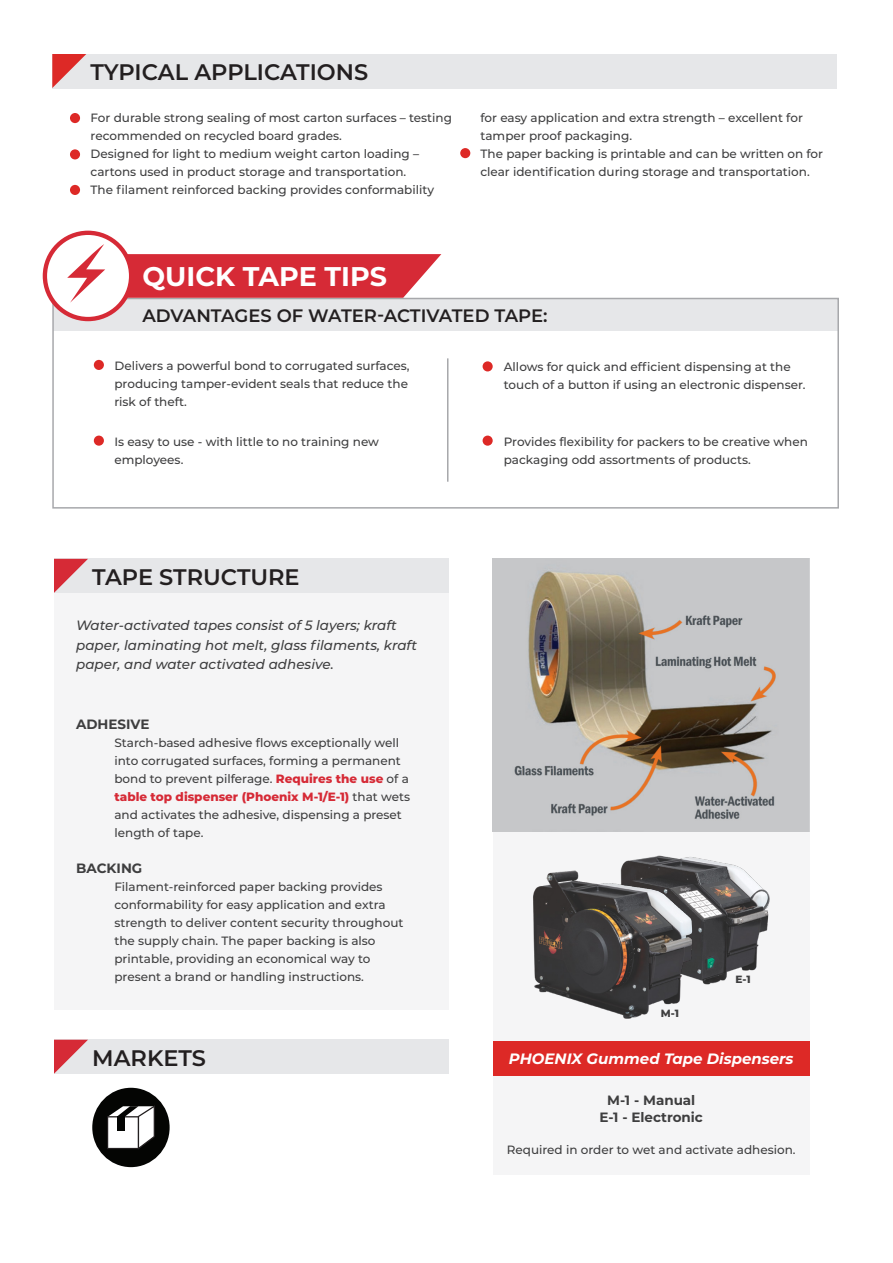
<style>
.page{position:relative;width:893px;height:1263px;background:#fff}
.page>*{position:absolute;margin:0;border:0;box-sizing:border-box;transform-origin:0 0}
.t1{font:700 27px "Montserrat";color:#fff}
.t2{font:600 22.5px "Montserrat";color:#231f20}
.t3{font:600 18px "Montserrat";letter-spacing:-.005em;color:#231f20}
.t4{font:italic 700 15px "Montserrat";color:#fff}
.t5{font:italic 500 13.5px/19.5px "Montserrat";color:#3e3e3f}
.t6{font:700 13.5px "Montserrat";color:#3e3e3f}
.t7{font:500 12px/18px "Montserrat";color:#3e3e3f}
.t8{font:800 10.5px "Montserrat";color:#3e3e3f}
.s1{font-weight:800;color:#d62a36}
</style>
<div class="page">
<div style="left:53px;top:298px;width:785px;height:32px;background:#e6e7e9"></div>
<div style="left:52px;top:298px;width:787px;height:211px;border:2px solid #a7a8ab"></div>
<div style="left:94px;top:360px;width:10px;height:10px;background:#dd2926;border-radius:50%"></div>
<div style="left:483px;top:361px;width:10px;height:10px;background:#dd2926;border-radius:50%"></div>
<div style="left:483px;top:436px;width:10px;height:10px;background:#dd2926;border-radius:50%"></div>
<hr style="left:447px;top:358px;width:1px;height:124px;background:#a7a8ab">
<svg style="left:43px;top:231px;width:398px;height:90px"></svg>
<div style="left:94px;top:436px;width:10px;height:10px;background:#dd2926;border-radius:50%"></div>
<div style="left:52px;top:54px;width:785px;height:34px;background:#e6e7e9"></div>
<svg style="left:52px;top:54px;width:34px;height:34px"></svg>
<div style="left:70px;top:113px;width:10px;height:10px;background:#dd2926;border-radius:50%"></div>
<div style="left:70px;top:149px;width:10px;height:10px;background:#dd2926;border-radius:50%"></div>
<div style="left:70px;top:185px;width:10px;height:10px;background:#dd2926;border-radius:50%"></div>
<div style="left:460px;top:148px;width:10px;height:10px;background:#dd2926;border-radius:50%"></div>
<div style="left:54px;top:559px;width:394px;height:450px;background:#f5f5f6"></div>
<div style="left:493px;top:831px;width:317px;height:343px;background:#f5f5f6"></div>
<div style="left:54px;top:559px;width:394px;height:34px;background:#e6e7e9"></div>
<div style="left:54px;top:1040px;width:394px;height:34px;background:#e6e7e9"></div>
<svg style="left:54px;top:559px;width:34px;height:34px"></svg>
<svg style="left:54px;top:1040px;width:34px;height:34px"></svg>
<img style="left:493px;top:559px;width:317px;height:272px">
<div style="left:92px;top:1088px;width:78px;height:79px;background:#040503;border-radius:50%"></div>
<svg style="left:107px;top:1105px;width:48px;height:45px"></svg>
<img style="left:621px;top:855px;width:149px;height:130px">
<img style="left:533px;top:867px;width:162px;height:152px">
<div style="left:493px;top:1041px;width:317px;height:34px;background:#dd2926"></div>
<p class="t2" style="left:91px;top:56px;width:279px">TYPICAL APPLICATIONS</p>
<p class="t7" style="left:91px;top:108px;width:363px">For durable strong sealing of most carton surfaces – testing recommended on recycled board grades.</p>
<p class="t7" style="left:91px;top:144px;width:330px">Designed for light to medium weight carton loading – cartons used in product storage and transportation.</p>
<p class="t7" style="left:91px;top:180px;width:345px">The filament reinforced backing provides conformability</p>
<p class="t1" style="left:142px;top:257px;width:246px">QUICK TAPE TIPS</p>
<p class="t7" style="left:480px;top:108px;width:324px">for easy application and extra strength – excellent for tamper proof packaging.</p>
<p class="t7" style="left:480px;top:144px;width:344px">The paper backing is printable and can be written on for clear identification during storage and transportation.</p>
<p class="t3" style="left:142px;top:303px;width:406px">ADVANTAGES OF WATER-ACTIVATED TAPE:</p>
<p class="t7" style="left:114px;top:356px;width:297px">Delivers a powerful bond to corrugated surfaces, producing tamper-evident seals that reduce the risk of theft.</p>
<p class="t7" style="left:114px;top:432px;width:266px">Is easy to use - with little to no training new employees.</p>
<p class="t7" style="left:504px;top:432px;width:306px">Provides flexibility for packers to be creative when packaging odd assortments of products.</p>
<p class="t7" style="left:504px;top:358px;width:303px">Allows for quick and efficient dispensing at the touch of a button if using an electronic dispenser.</p>
<p class="t2" style="left:92px;top:561px;width:209px">TAPE STRUCTURE</p>
<p class="t5" style="left:76px;top:615px;width:342px">Water-activated tapes consist of 5 layers; kraft paper, laminating hot melt, glass filaments, kraft paper, and water activated adhesive.</p>
<p class="t6" style="left:76px;top:714px;width:75px">ADHESIVE</p>
<p class="t7" style="left:114px;top:733px;width:297px">Starch-based adhesive flows exceptionally well into corrugated surfaces, forming a permanent bond to prevent pilferage. <span class="s1">Requires the use</span> of a <span class="s1">table top dispenser (Phoenix M-1/E-1)</span> that wets and activates the adhesive, dispensing a preset length of tape.</p>
<p class="t6" style="left:76px;top:858px;width:68px">BACKING</p>
<p class="t7" style="left:114px;top:877px;width:290px">Filament-reinforced paper backing provides conformability for easy application and extra strength to deliver content security throughout the supply chain. The paper backing is also printable, providing an economical way to present a brand or handling instructions.</p>
<p class="t2" style="left:92px;top:1041px;width:115px">MARKETS</p>
<p class="t8" style="left:661px;top:1006px;width:20px">M-1</p>
<p class="t8" style="left:736px;top:971px;width:16px">E-1</p>
<p class="t4" style="left:509px;top:1047px;width:286px">PHOENIX Gummed Tape Dispensers</p>
<p class="t6" style="left:607px;top:1090px;width:90px">M-1 - Manual</p>
<p class="t6" style="left:600px;top:1107px;width:105px">E-1 - Electronic</p>
<p class="t7" style="left:507px;top:1140px;width:290px">Required in order to wet and activate adhesion.</p>
</div>
